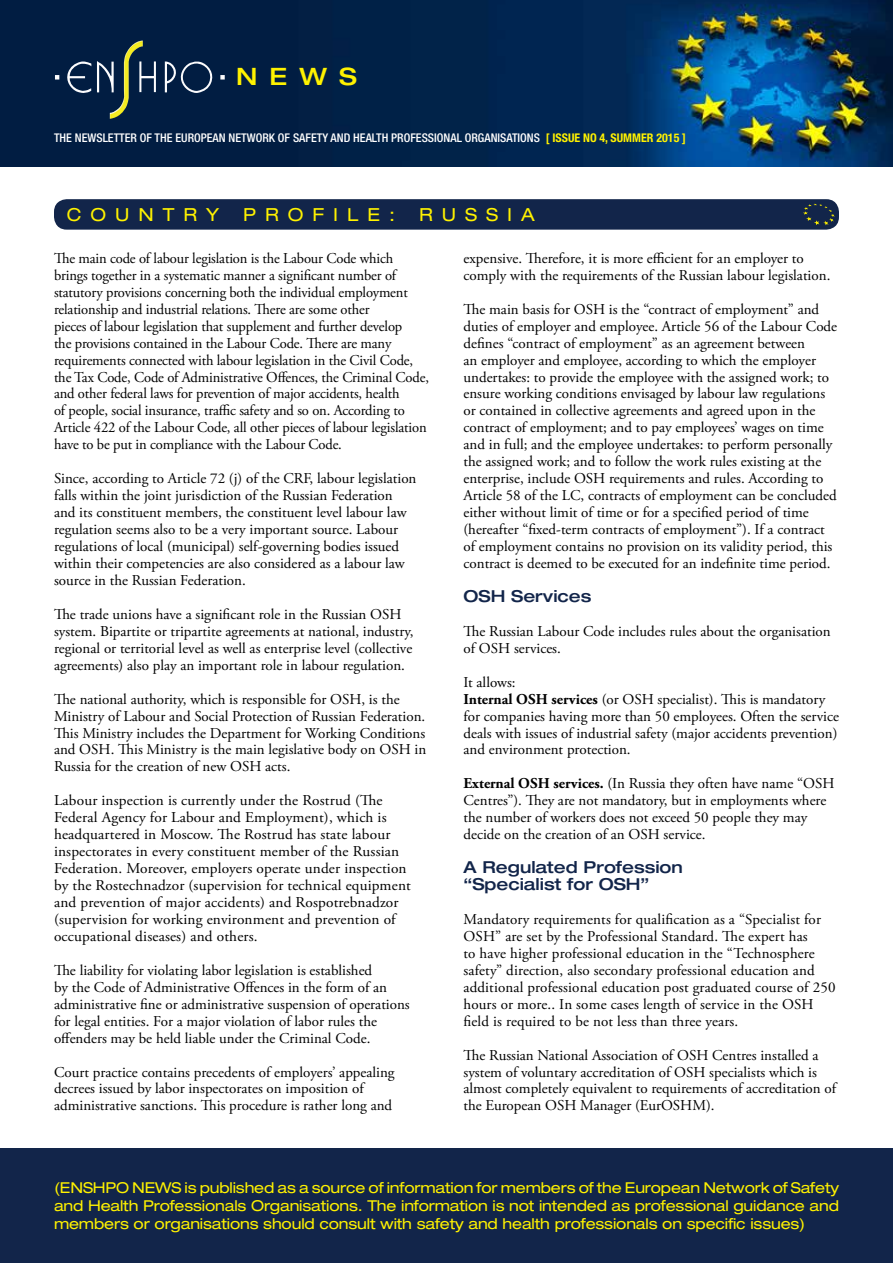
<style>
.page{position:relative;width:893px;height:1263px;background:#fff}
.page>*{position:absolute;margin:0;border:0;box-sizing:border-box;transform-origin:0 0}
.t1{font:500 expanded 24px "Helvetica Neue";color:#fff200}
.t2{font:expanded 18px "Helvetica Neue";letter-spacing:.5em;color:#fff200}
.t3{font:500 expanded 16.5px/17px "Helvetica Neue";color:#12254a}
.t4{font:15px/17px "Adobe Garamond Pro";color:#000}
.t5{font:expanded 15px/18px "Helvetica Neue";letter-spacing:-.01em;color:#fff200;text-align:justify}
.t6{font:500 condensed 12px "Helvetica Neue";color:#fff}
.s1{font-weight:700;color:#fff200}
.s2{font-weight:700}
</style>
<div class="page">
<img style="left:0;top:0;width:893px;height:167px">
<img style="left:55px;top:41px;width:170px;height:78px">
<div style="left:0;top:1148px;width:893px;height:115px;background:#12254a"></div>
<div style="left:54px;top:199px;width:785px;height:31px;background:#12254a;border-radius:13px"></div>
<svg style="left:803px;top:204px;width:32px;height:21px"></svg>
<h1 class="t1" style="left:236px;top:62px;width:122px">NEWS</h1>
<p class="t6" style="left:54px;top:131px;width:634px">THE NEWSLETTER OF THE EUROPEAN NETWORK OF SAFETY AND HEALTH PROFESSIONAL ORGANISATIONS <span class="s1">[ ISSUE NO 4, SUMMER 2015 ]</span></p>
<p class="t2" style="left:67px;top:203px;width:154px">COUNTRY</p>
<p class="t2" style="left:243px;top:203px;width:154px">PROFILE:</p>
<p class="t2" style="left:419px;top:203px;width:117px">RUSSIA</p>
<p class="t4" style="left:54px;top:250px;width:377px">The main code of labour legislation is the Labour Code which brings together in a systematic manner a significant number of statutory provisions concerning both the individual employment relationship and industrial relations. There are some other<br>pieces of labour legislation that supplement and further develop<br>the provisions contained in the Labour Code. There are many requirements connected with labour legislation in the Civil Code, the Tax Code, Code of Administrative Offences, the Criminal Code, and other federal laws for prevention of major accidents, health<br>of people, social insurance, traffic safety and so on. According to Article 422 of the Labour Code, all other pieces of labour legislation have to be put in compliance with the Labour Code.</p>
<p class="t4" style="left:54px;top:470px;width:364px">Since, according to Article 72 (j) of the CRF, labour legislation falls within the joint jurisdiction of the Russian Federation and its constituent members, the constituent level labour law regulation seems also to be a very important source. Labour regulations of local (municipal) self-governing bodies issued within their competencies are also considered as a labour law source in the Russian Federation.</p>
<p class="t4" style="left:54px;top:606px;width:361px">The trade unions have a significant role in the Russian OSH system. Bipartite or tripartite agreements at national, industry, regional or territorial level as well as enterprise level (collective agreements) also play an important role in labour regulation.</p>
<p class="t4" style="left:54px;top:691px;width:374px">The national authority, which is responsible for OSH, is the Ministry of Labour and Social Protection of Russian Federation.<br>This Ministry includes the Department for Working Conditions and OSH. This Ministry is the main legislative body on OSH in Russia for the creation of new OSH acts.</p>
<p class="t4" style="left:54px;top:793px;width:358px">Labour inspection is currently under the Rostrud (The Federal Agency for Labour and Employment), which is headquartered in Moscow. The Rostrud has state labour inspectorates in every constituent member of the Russian Federation. Moreover, employers operate under inspection by the Rostechnadzor (supervision for technical equipment and prevention of major accidents) and Rospotrebnadzor (supervision for working environment and prevention of occupational diseases) and others.</p>
<p class="t4" style="left:54px;top:962px;width:357px">The liability for violating labor legislation is established<br>by the Code of Administrative Offences in the form of an administrative fine or administrative suspension of operations for legal entities. For a major violation of labor rules the offenders may be held liable under the Criminal Code.</p>
<p class="t4" style="left:54px;top:1064px;width:342px">Court practice contains precedents of employers’ appealing decrees issued by labor inspectorates on imposition of administrative sanctions. This procedure is rather long and</p>
<p class="t4" style="left:463px;top:250px;width:368px">expensive. Therefore, it is more efficient for an employer to comply with the requirements of the Russian labour legislation.</p>
<p class="t4" style="left:463px;top:301px;width:375px">The main basis for OSH is the “contract of employment” and duties of employer and employee. Article 56 of the Labour Code defines “contract of employment” as an agreement between<br>an employer and employee, according to which the employer undertakes: to provide the employee with the assigned work; to ensure working conditions envisaged by labour law regulations or contained in collective agreements and agreed upon in the contract of employment; and to pay employees’ wages on time and in full; and the employee undertakes: to perform personally the assigned work; and to follow the work rules existing at the enterprise, include OSH requirements and rules. According to Article 58 of the LC, contracts of employment can be concluded either without limit of time or for a specified period of time (hereafter “fixed-term contracts of employment”). If a contract of employment contains no provision on its validity period, this contract is deemed to be executed for an indefinite time period.</p>
<p class="t3" style="left:463px;top:587px;width:129px">OSH Services</p>
<p class="t4" style="left:463px;top:623px;width:369px">The Russian Labour Code includes rules about the organisation of OSH services.</p>
<p class="t4" style="left:463px;top:674px;width:377px">It allows:<br><span class="s2">Internal OSH services</span> (or OSH specialist). This is mandatory for companies having more than 50 employees. Often the service deals with issues of industrial safety (major accidents prevention) and environment protection.</p>
<p class="t4" style="left:463px;top:776px;width:372px"><span class="s2">External OSH services.</span> (In Russia they often have name “OSH Centres”). They are not mandatory, but in employments where the number of workers does not exceed 50 people they may decide on the creation of an OSH service.</p>
<p class="t3" style="left:463px;top:858px;width:221px">A Regulated Profession “Specialist for OSH”</p>
<p class="t4" style="left:463px;top:911px;width:373px">Mandatory requirements for qualification as a “Specialist for OSH” are set by the Professional Standard. The expert has<br>to have higher professional education in the “Technosphere safety” direction, also secondary professional education and additional professional education post graduated course of 250 hours or more.. In some cases length of service in the OSH field is required to be not less than three years.</p>
<p class="t4" style="left:463px;top:1047px;width:374px">The Russian National Association of OSH Centres installed a system of voluntary accreditation of OSH specialists which is almost completely equivalent to requirements of accreditation of the European OSH Manager (EurOSHM).</p>
<p class="t5" style="left:54px;top:1178px;width:786px">(ENSHPO NEWS is published as a source of information for members of the European Network of Safety and Health Professionals Organisations. The information is not intended as professional guidance and members or organisations should consult with safety and health professionals on specific issues)</p>
</div>
